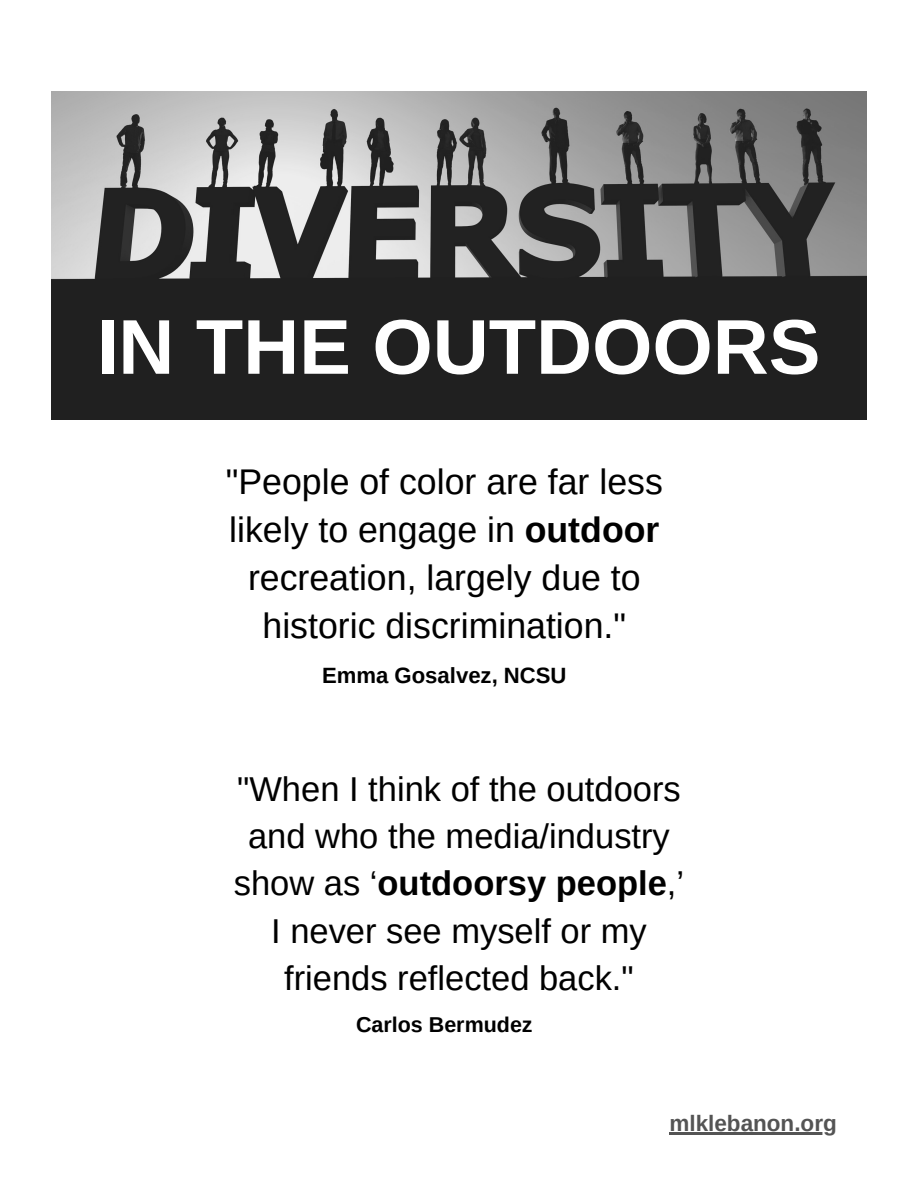
<style>
.page{position:relative;width:918px;height:1188px;background:#fff}
.page>*{position:absolute;margin:0;border:0;box-sizing:border-box;transform-origin:0 0}
.t1{font:700 77.55px "Arimo";color:#fff}
.t2{font:35.7px/48.2px "Arimo";color:#000;text-align:center}
.t3{font:34.5px/47.2px "Arimo";color:#000;text-align:center}
.t4{font:700 22.5px "Arimo";color:#545454}
.t5{font:700 22.05px "Arimo";color:#000}
.t6{font:700 21.45px "Arimo";color:#000}
.s1{font-weight:700}
</style>
<div class="page">
<img style="left:51px;top:92px;width:815px;height:327px">
<hr style="left:669px;top:1132px;width:168px;height:2px;background:#545454">
<p class="t1" style="left:97px;top:304px;width:725px">IN THE OUTDOORS</p>
<p class="t2" style="left:226px;top:457px;width:439px">"People of color are far less likely to engage in <span class="s1">outdoor </span>recreation, largely due to historic discrimination."</p>
<p class="t5" style="left:322px;top:663px;width:246px">Emma Gosalvez, NCSU</p>
<p class="t3" style="left:234px;top:765px;width:452px">"When I think of the outdoors and who the media/industry show as ‘<span class="s1">outdoorsy people</span>,’</p>
<p class="t3" style="left:271px;top:907px;width:377px">I never see myself or my friends reflected back."</p>
<p class="t6" style="left:356px;top:1012px;width:178px">Carlos Bermudez</p>
<p class="t4" style="left:669px;top:1111px;width:169px">mlklebanon.org</p>
</div>
